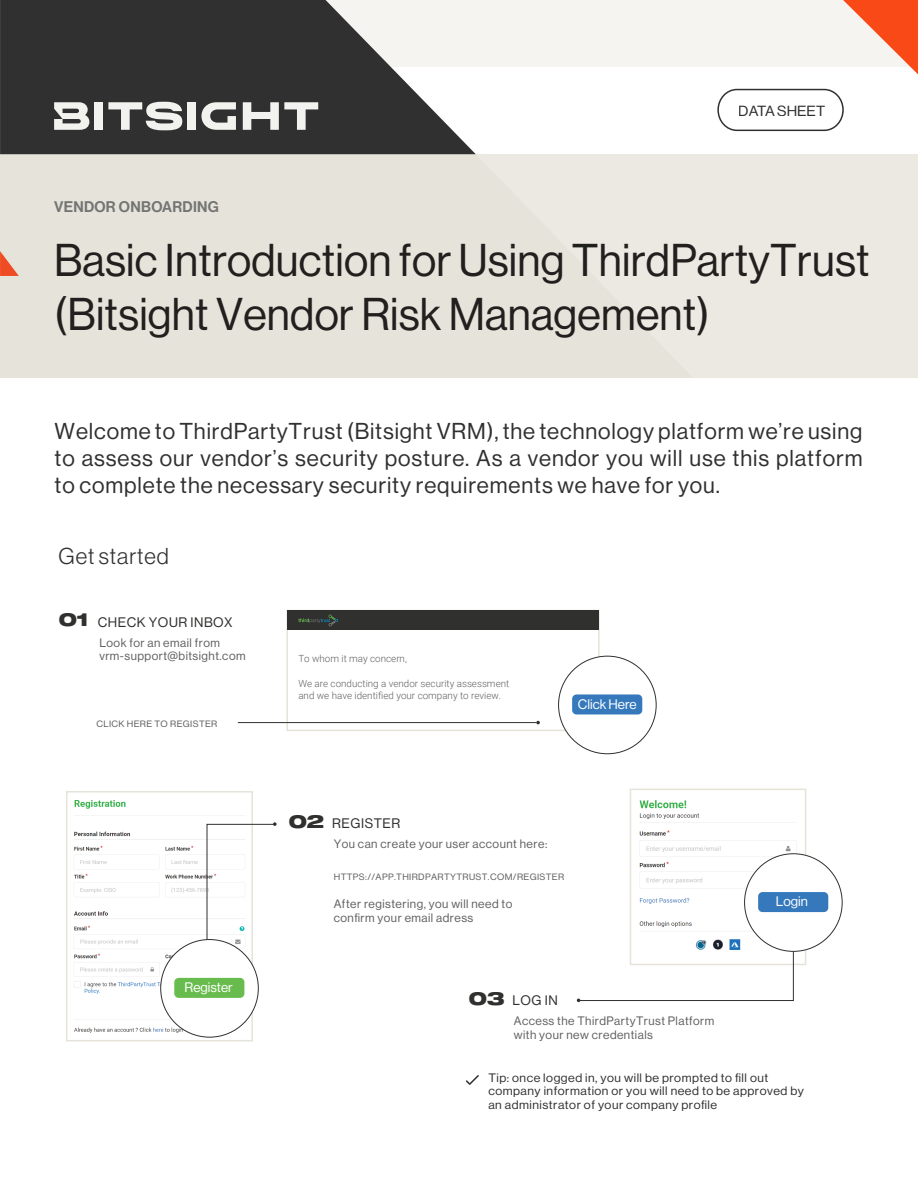
<style>
.page{position:relative;width:918px;height:1188px;background:#fff}
.page>*{position:absolute;margin:0;border:0;box-sizing:border-box;transform-origin:0 0}
.t1{font:45px/54px "N Haas Grotesk DS Pro 55 Rg";letter-spacing:.005em;color:#221f1f}
.t2{font:22.5px/27px "N Haas Grotesk DS Pro 55 Rg";letter-spacing:.04em;color:#303030;text-align:justify}
.t3{font:22.5px "N Haas Grotesk DS Pro 45 Lt";letter-spacing:.04em;color:#303030}
.t4{font:18px "Sequel 100 Black 85";color:#30302f}
.t5{font:15.15px "N Haas Grotesk DS Pro 65 Md";letter-spacing:.02em;color:#737474}
.t6{font:14.4px "N Haas Grotesk DS Pro 55 Rg";color:#30302f;scale:1.05 1}
.t7{font:13.5px "N Haas Grotesk DS Pro 55 Rg";letter-spacing:.04em;color:#30302f}
.t8{font:13.5px "N Haas Grotesk DS Pro 55 Rg";color:#fff}
.t9{font:12px/13.5px "N Haas Grotesk DS Pro 55 Rg";letter-spacing:.04em;color:#606060}
.t10{font:12px/13.5px "N Haas Grotesk DS Pro 55 Rg";letter-spacing:.04em;color:#303030;scale:1.04 1}
.t11{font:300 9.75px/12.6px "Roboto";color:#606060}
.t12{font:9px "N Haas Grotesk DS Pro 55 Rg";letter-spacing:.04em;color:#606060;scale:1.04 1}
</style>
<div class="page">
<div style="left:286px;top:610px;width:314px;height:121px;background:#fff;border:2px solid #e6e3d9"></div>
<div style="left:287px;top:611px;width:312px;height:19px;background:#30302f"></div>
<svg style="left:298px;top:615px;width:40px;height:11px"></svg>
<div style="left:559px;top:656px;width:97px;height:98px;background:#fff;border-radius:50%"></div>
<div style="left:572px;top:694px;width:70px;height:20px;background:#3579bc;border-radius:4px"></div>
<hr style="left:238px;top:722px;width:299px;height:1px;background:#303030">
<svg style="left:536px;top:721px;width:4px;height:3px"></svg>
<img style="left:639px;top:800px;width:163px;height:152px">
<div style="left:630px;top:789px;width:176px;height:176px;border:2px solid #e6e3d9"></div>
<div style="left:745px;top:854px;width:97px;height:97px;background:#fff;border-radius:50%"></div>
<div style="left:758px;top:892px;width:70px;height:20px;background:#3579bc;border-radius:4px"></div>
<svg style="left:577px;top:926px;width:217px;height:76px"></svg>
<img style="left:74px;top:800px;width:176px;height:236px">
<div style="left:66px;top:791px;width:187px;height:250px;border:2px solid #e6e3d9"></div>
<div style="left:161px;top:940px;width:97px;height:97px;background:#fff;border-radius:50%"></div>
<div style="left:174px;top:978px;width:70px;height:20px;background:#67bc4d;border-radius:4px"></div>
<svg style="left:206px;top:822px;width:71px;height:136px"></svg>
<div style="left:0;top:0;width:918px;height:378px;background:#e6e4da"></div>
<div style="left:0;top:0;width:918px;height:154px;background:#f5f4f0"></div>
<div style="left:380px;top:68px;width:538px;height:86px;background:#fff"></div>
<svg style="left:843px;top:0;width:75px;height:74px"></svg>
<svg style="left:0;top:0;width:476px;height:154px;fill:#303030"></svg>
<svg style="left:54px;top:102px;width:35px;height:28px"></svg>
<div style="left:94px;top:102px;width:9px;height:28px;background:#f2f2ee"></div>
<svg style="left:108px;top:102px;width:74px;height:28px"></svg>
<svg style="left:243px;top:102px;width:75px;height:28px"></svg>
<div style="left:188px;top:102px;width:8px;height:28px;background:#f2f2ee"></div>
<svg style="left:201px;top:102px;width:35px;height:28px"></svg>
<svg style="left:717px;top:89px;width:127px;height:42px"></svg>
<svg style="left:466px;top:1075px;width:13px;height:10px"></svg>
<svg style="left:0;top:251px;width:19px;height:25px"></svg>
<p class="t5" style="left:54px;top:198px;width:166px">VENDOR ONBOARDING</p>
<p class="t6" style="left:739px;top:103px;width:84px">DATA SHEET</p>
<h1 class="t1" style="left:54px;top:234px;width:817px">Basic Introduction for Using ThirdPartyTrust (Bitsight Vendor Risk Management)</h1>
<p class="t2" style="left:55px;top:418px;width:809px">Welcome to ThirdPartyTrust (Bitsight VRM), the technology platform we’re using to assess our vendor’s security posture. As a vendor you will use this platform to complete the necessary security requirements we have for you.</p>
<p class="t3" style="left:59px;top:544px;width:112px">Get started</p>
<p class="t4" style="left:59px;top:607px;width:30px">01</p>
<p class="t7" style="left:98px;top:614px;width:136px">CHECK YOUR INBOX</p>
<p class="t9" style="left:99px;top:636px;width:148px">Look for an email from vrm-support@bitsight.com</p>
<p class="t12" style="left:96px;top:719px;width:118px">CLICK HERE TO REGISTER</p>
<p class="t8" style="left:185px;top:980px;width:50px">Register</p>
<p class="t11" style="left:298px;top:652px;width:110px">To whom it may concern,</p>
<p class="t11" style="left:298px;top:677px;width:212px">We are conducting a vendor security assessment and we have identified your company to review.</p>
<p class="t8" style="left:578px;top:696px;width:60px">Click Here</p>
<p class="t4" style="left:289px;top:809px;width:37px">02</p>
<p class="t7" style="left:332px;top:816px;width:70px">REGISTER</p>
<p class="t9" style="left:334px;top:837px;width:215px">You can create your user account here:</p>
<p class="t12" style="left:334px;top:871px;width:223px">HTTPS://APP.THIRDPARTYTRUST.COM/REGISTER</p>
<p class="t9" style="left:334px;top:897px;width:180px">After registering, you will need to confirm your email adress</p>
<p class="t4" style="left:469px;top:986px;width:37px">03</p>
<p class="t7" style="left:512px;top:993px;width:47px">LOG IN</p>
<p class="t9" style="left:514px;top:1014px;width:202px">Access the ThirdPartyTrust Platform with your new credentials</p>
<p class="t8" style="left:776px;top:894px;width:33px">Login</p>
<p class="t10" style="left:488px;top:1071px;width:305px">Tip: once logged in, you will be prompted to fill out company information or you will need to be approved by an administrator of your company profile</p>
</div>
